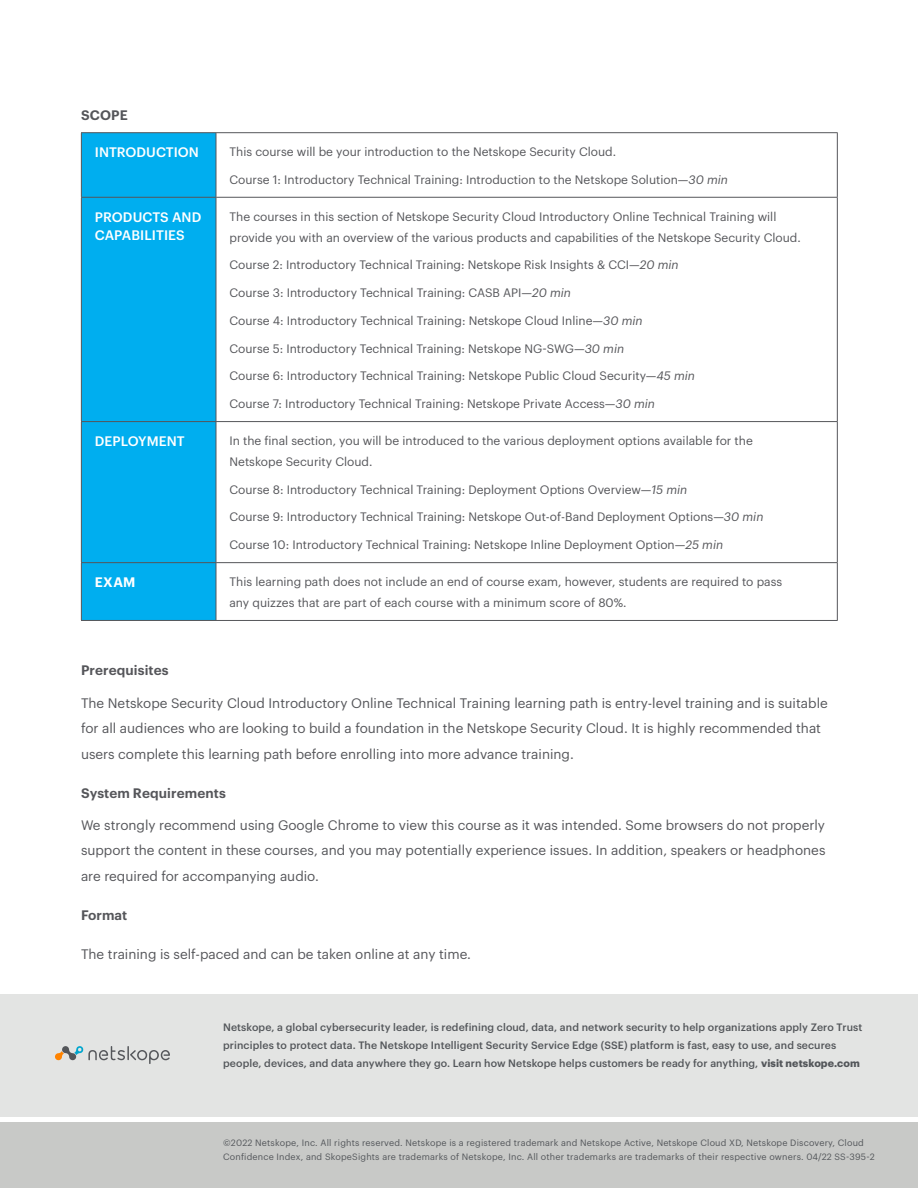
<style>
.page{position:relative;width:918px;height:1188px;background:#fff}
.page>*{position:absolute;margin:0;border:0;box-sizing:border-box;transform-origin:0 0}
.t1{font:13.5px/25.5px "Graphik";color:#55565a}
.t2{font:500 13.5px/18px "Graphik";letter-spacing:.005em;color:#fff}
.t3{font:600 13.5px "Graphik";letter-spacing:.005em;color:#55565a}
.t4{font:600 13.5px "Graphik";color:#fff}
.t5{font:12px/21px "Graphik";color:#55565a}
.t6{font:500 10.5px/18px "Graphik";letter-spacing:.01em;color:#53565a}
.t7{font:9px/13.5px "Graphik";letter-spacing:.02em;color:#53565a}
.s1{font-style:italic}
.s2{font-weight:700}
</style>
<div class="page">
<div style="left:82px;top:133px;width:134px;height:487px;background:#00aeef"></div>
<svg style="left:217px;top:133px;width:620px;height:487px"></svg>
<hr style="left:81px;top:132px;width:135px;height:1px;background:#55565a">
<hr style="left:216px;top:132px;width:622px;height:1px;background:#55565a">
<hr style="left:81px;top:133px;width:1px;height:64px;background:#55565a">
<hr style="left:81px;top:198px;width:1px;height:223px;background:#55565a">
<hr style="left:81px;top:422px;width:1px;height:140px;background:#55565a">
<hr style="left:81px;top:563px;width:1px;height:57px;background:#55565a">
<hr style="left:216px;top:133px;width:1px;height:64px;background:#55565a">
<hr style="left:837px;top:133px;width:1px;height:64px;background:#55565a">
<hr style="left:216px;top:198px;width:1px;height:223px;background:#55565a">
<hr style="left:837px;top:198px;width:1px;height:223px;background:#55565a">
<hr style="left:216px;top:422px;width:1px;height:140px;background:#55565a">
<hr style="left:837px;top:422px;width:1px;height:140px;background:#55565a">
<hr style="left:216px;top:563px;width:1px;height:57px;background:#55565a">
<hr style="left:837px;top:563px;width:1px;height:57px;background:#55565a">
<hr style="left:81px;top:197px;width:135px;height:1px;background:#55565a">
<hr style="left:216px;top:197px;width:622px;height:1px;background:#55565a">
<hr style="left:81px;top:421px;width:135px;height:1px;background:#55565a">
<hr style="left:216px;top:421px;width:622px;height:1px;background:#55565a">
<hr style="left:81px;top:562px;width:135px;height:1px;background:#55565a">
<hr style="left:216px;top:562px;width:622px;height:1px;background:#55565a">
<hr style="left:81px;top:620px;width:135px;height:1px;background:#55565a">
<hr style="left:216px;top:620px;width:622px;height:1px;background:#55565a">
<div style="left:0;top:1122px;width:918px;height:66px;background:#c8c9c7"></div>
<div style="left:0;top:994px;width:918px;height:122px;background:#e3e4e3"></div>
<svg style="left:55px;top:1046px;width:115px;height:18px"></svg>
<p class="t3" style="left:81px;top:104px;width:48px">SCOPE</p>
<p class="t2" style="left:95px;top:142px;width:106px">INTRODUCTION</p>
<p class="t5" style="left:230px;top:140px;width:388px">This course will be your introduction to the Netskope Security Cloud.</p>
<p class="t5" style="left:230px;top:168px;width:500px">Course 1: Introductory Technical Training: Introduction to the Netskope Solution—<span class="s1">30 min</span></p>
<p class="t2" style="left:95px;top:207px;width:108px">PRODUCTS AND<br>CAPABILITIES</p>
<p class="t5" style="left:230px;top:205px;width:573px">The courses in this section of Netskope Security Cloud Introductory Online Technical Training will provide you with an overview of the various products and capabilities of the Netskope Security Cloud.</p>
<p class="t5" style="left:230px;top:253px;width:451px">Course 2: Introductory Technical Training: Netskope Risk Insights &amp; CCI—<span class="s1">20 min</span></p>
<p class="t5" style="left:230px;top:281px;width:343px">Course 3: Introductory Technical Training: CASB API—<span class="s1">20 min</span></p>
<p class="t5" style="left:230px;top:309px;width:415px">Course 4: Introductory Technical Training: Netskope Cloud Inline—<span class="s1">30 min</span></p>
<p class="t5" style="left:230px;top:337px;width:396px">Course 5: Introductory Technical Training: Netskope NG-SWG—<span class="s1">30 min</span></p>
<p class="t5" style="left:230px;top:365px;width:467px">Course 6: Introductory Technical Training: Netskope Public Cloud Security—<span class="s1">45 min</span></p>
<p class="t5" style="left:230px;top:392px;width:427px">Course 7: Introductory Technical Training: Netskope Private Access—<span class="s1">30 min</span></p>
<p class="t2" style="left:95px;top:431px;width:91px">DEPLOYMENT</p>
<p class="t5" style="left:230px;top:429px;width:525px">In the final section, you will be introduced to the various deployment options available for the<br>Netskope Security Cloud.</p>
<p class="t5" style="left:230px;top:478px;width:459px">Course 8: Introductory Technical Training: Deployment Options Overview—<span class="s1">15 min</span></p>
<p class="t5" style="left:230px;top:506px;width:535px">Course 9: Introductory Technical Training: Netskope Out-of-Band Deployment Options—<span class="s1">30 min</span></p>
<p class="t5" style="left:230px;top:533px;width:495px">Course 10: Introductory Technical Training: Netskope Inline Deployment Option—<span class="s1">25 min</span></p>
<p class="t4" style="left:95px;top:572px;width:42px">EXAM</p>
<p class="t5" style="left:230px;top:570px;width:554px">This learning path does not include an end of course exam, however, students are required to pass any quizzes that are part of each course with a minimum score of 80%.</p>
<p class="t3" style="left:81px;top:660px;width:89px">Prerequisites</p>
<p class="t1" style="left:81px;top:689px;width:748px">The Netskope Security Cloud Introductory Online Technical Training learning path is entry-level training and is suitable for all audiences who are looking to build a foundation in the Netskope Security Cloud. It is highly recommended that users complete this learning path before enrolling into more advance training.</p>
<p class="t3" style="left:81px;top:782px;width:146px">System Requirements</p>
<p class="t1" style="left:81px;top:811px;width:746px;text-align:justify">We strongly recommend using Google Chrome to view this course as it was intended. Some browsers do not properly support the content in these courses, and you may potentially experience issues. In addition, speakers or headphones are required for accompanying audio.</p>
<p class="t3" style="left:81px;top:905px;width:48px">Format</p>
<p class="t1" style="left:81px;top:940px;width:392px">The training is self-paced and can be taken online at any time.</p>
<p class="t6" style="left:223px;top:1017px;width:641px">Netskope, a global cybersecurity leader, is redefining cloud, data, and network security to help organizations apply Zero Trust principles to protect data. The Netskope Intelligent Security Service Edge (SSE) platform is fast, easy to use, and secures people, devices, and data anywhere they go. Learn how Netskope helps customers be ready for anything, <span class="s2">visit netskope.com</span></p>
<p class="t7" style="left:223px;top:1135px;width:653px">©2022 Netskope, Inc. All rights reserved. Netskope is a registered trademark and Netskope Active, Netskope Cloud XD, Netskope Discovery, Cloud<br>Confidence Index, and SkopeSights are trademarks of Netskope, Inc. All other trademarks are trademarks of their respective owners. 04/22 SS-395-2</p>
</div>
